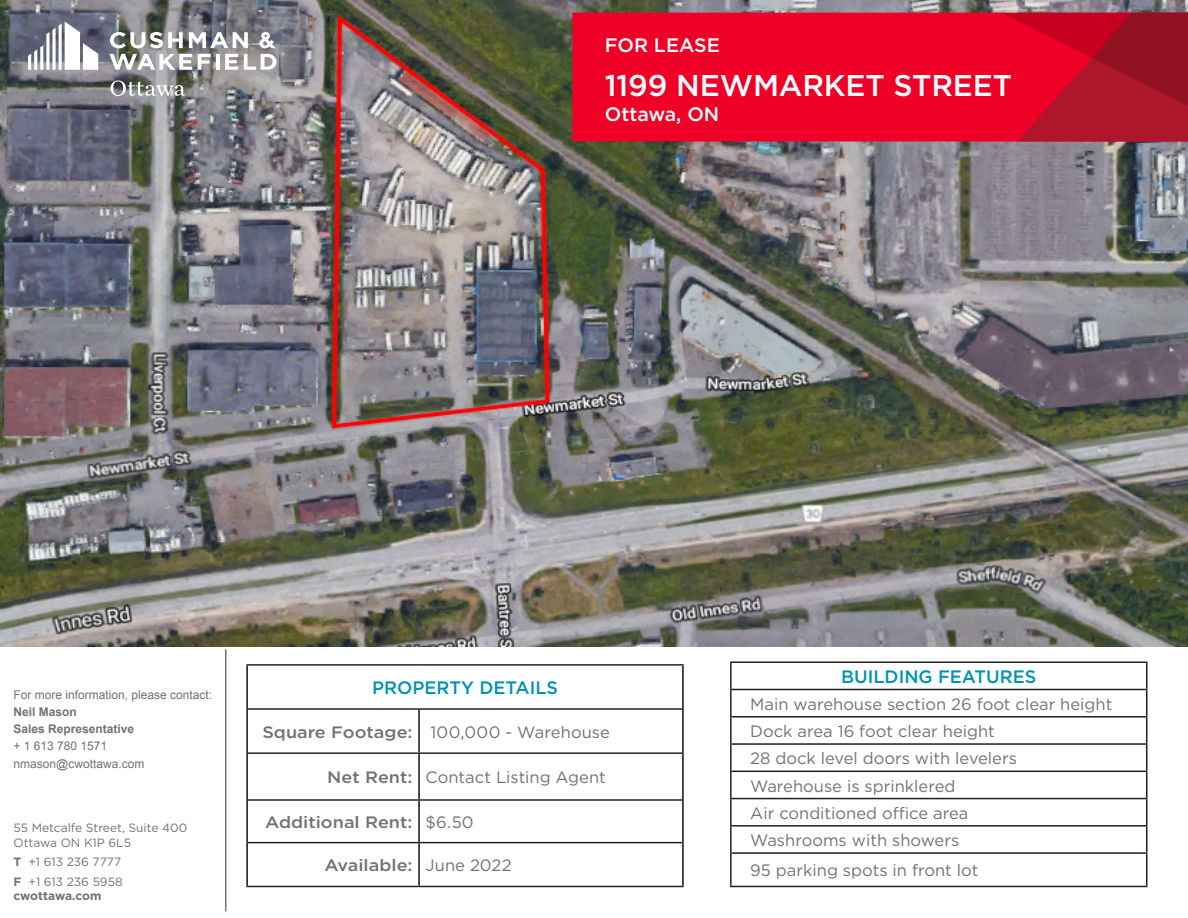
<style>
.page{position:relative;width:1188px;height:918px;background:#fff}
.page>*{position:absolute;margin:0;border:0;box-sizing:border-box;transform-origin:0 0}
.t1{font:500 30px "Gotham";letter-spacing:-.005em;color:#fff}
.t2{font:500 19.5px "Gotham";color:#fff}
.Section_Head_-__blue{font:500 18px "Gotham";color:#0092b3}
.Body_Text_-_Bullet{font:16.5px "Gotham";color:#717271}
.Table_text_-_small{font:16.5px "Gotham";letter-spacing:.005em;color:#717271}
.Body_Text{font:500 16.5px "Gotham";color:#717271;scale:1.09 1}
.broker_contact{font:12px "Gotham";color:#717271}
.Body_Text-2{font:12px "Arial";color:#717271}
.Body_Text-3{font:700 12px "Arial";color:#717271}
.broker_contact-2{font:700 12px "Gotham";letter-spacing:-.005em;color:#717271}
.s1{font-weight:700}
</style>
<div class="page">
<hr style="left:225px;top:649px;width:1px;height:262px;background:#717271">
<hr style="left:246px;top:664px;width:173px;height:2px;background:#231f20">
<hr style="left:419px;top:664px;width:265px;height:2px;background:#231f20">
<hr style="left:248px;top:708px;width:171px;height:2px;background:#231f20">
<hr style="left:419px;top:708px;width:263px;height:2px;background:#231f20">
<hr style="left:248px;top:752px;width:171px;height:2px;background:#231f20">
<hr style="left:419px;top:752px;width:263px;height:2px;background:#231f20">
<hr style="left:248px;top:799px;width:171px;height:2px;background:#231f20">
<hr style="left:419px;top:799px;width:263px;height:2px;background:#231f20">
<hr style="left:248px;top:842px;width:171px;height:1px;background:#231f20">
<hr style="left:419px;top:842px;width:263px;height:1px;background:#231f20">
<hr style="left:246px;top:886px;width:173px;height:1px;background:#231f20">
<hr style="left:419px;top:886px;width:265px;height:1px;background:#231f20">
<hr style="left:246px;top:666px;width:2px;height:43px;background:#231f20">
<hr style="left:682px;top:666px;width:2px;height:43px;background:#231f20">
<hr style="left:246px;top:709px;width:2px;height:44px;background:#231f20">
<hr style="left:418px;top:710px;width:2px;height:42px;background:#231f20">
<hr style="left:682px;top:709px;width:2px;height:44px;background:#231f20">
<hr style="left:246px;top:753px;width:2px;height:47px;background:#231f20">
<hr style="left:418px;top:754px;width:2px;height:45px;background:#231f20">
<hr style="left:682px;top:753px;width:2px;height:47px;background:#231f20">
<hr style="left:246px;top:800px;width:2px;height:43px;background:#231f20">
<hr style="left:418px;top:801px;width:2px;height:41px;background:#231f20">
<hr style="left:682px;top:800px;width:2px;height:43px;background:#231f20">
<hr style="left:246px;top:843px;width:2px;height:43px;background:#231f20">
<hr style="left:418px;top:843px;width:2px;height:43px;background:#231f20">
<hr style="left:682px;top:843px;width:2px;height:43px;background:#231f20">
<hr style="left:730px;top:662px;width:418px;height:1px;background:#231f20">
<hr style="left:730px;top:663px;width:2px;height:26px;background:#231f20">
<hr style="left:1146px;top:663px;width:2px;height:26px;background:#231f20">
<hr style="left:730px;top:689px;width:418px;height:1px;background:#231f20">
<hr style="left:730px;top:690px;width:2px;height:26px;background:#231f20">
<hr style="left:1146px;top:690px;width:2px;height:26px;background:#231f20">
<hr style="left:730px;top:716px;width:418px;height:2px;background:#231f20">
<hr style="left:730px;top:718px;width:2px;height:25px;background:#231f20">
<hr style="left:1146px;top:718px;width:2px;height:25px;background:#231f20">
<hr style="left:730px;top:743px;width:418px;height:2px;background:#231f20">
<hr style="left:730px;top:745px;width:2px;height:26px;background:#231f20">
<hr style="left:1146px;top:745px;width:2px;height:26px;background:#231f20">
<hr style="left:730px;top:771px;width:418px;height:1px;background:#231f20">
<hr style="left:730px;top:772px;width:2px;height:26px;background:#231f20">
<hr style="left:1146px;top:772px;width:2px;height:26px;background:#231f20">
<hr style="left:730px;top:798px;width:418px;height:1px;background:#231f20">
<hr style="left:730px;top:799px;width:2px;height:26px;background:#231f20">
<hr style="left:1146px;top:799px;width:2px;height:26px;background:#231f20">
<hr style="left:730px;top:825px;width:418px;height:2px;background:#231f20">
<hr style="left:730px;top:827px;width:2px;height:25px;background:#231f20">
<hr style="left:1146px;top:827px;width:2px;height:25px;background:#231f20">
<hr style="left:730px;top:852px;width:418px;height:2px;background:#231f20">
<hr style="left:730px;top:854px;width:2px;height:32px;background:#231f20">
<hr style="left:1146px;top:854px;width:2px;height:32px;background:#231f20">
<hr style="left:730px;top:886px;width:418px;height:1px;background:#231f20">
<img style="left:0;top:0;width:1188px;height:646px">
<div style="left:572px;top:13px;width:616px;height:128px;background:#ef0027"></div>
<svg style="left:730px;top:12px;width:458px;height:129px"></svg>
<svg style="left:28px;top:22px;width:70px;height:48px"></svg>
<hr style="left:216px;top:54px;width:4px;height:16px;background:#fff">
<svg style="left:225px;top:54px;width:13px;height:16px"></svg>
<svg style="left:244px;top:54px;width:32px;height:16px"></svg>
<svg style="left:110px;top:32px;width:73px;height:16px"></svg>
<svg style="left:189px;top:32px;width:59px;height:16px"></svg>
<svg style="left:198px;top:54px;width:13px;height:16px"></svg>
<svg style="left:109px;top:54px;width:83px;height:16px"></svg>
<svg style="left:259px;top:32px;width:17px;height:16px"></svg>
<svg style="left:111px;top:80px;width:74px;height:16px"></svg>
<p class="t2" style="left:605px;top:33px;width:117px">FOR LEASE</p>
<h1 class="t1" style="left:605px;top:66px;width:409px">1199 NEWMARKET STREET</h1>
<p class="t2" style="left:605px;top:102px;width:116px">Ottawa, ON</p>
<p class="Body_Text-2" style="left:14px;top:686px;width:200px">For more information, please contact:</p>
<p class="Body_Text-3" style="left:14px;top:704px;width:65px">Neil Mason</p>
<p class="Body_Text-3" style="left:14px;top:721px;width:122px">Sales Representative</p>
<p class="Body_Text-2" style="left:14px;top:738px;width:95px">+ 1 613 780 1571</p>
<p class="Body_Text-2" style="left:14px;top:755px;width:132px">nmason@cwottawa.com</p>
<p class="broker_contact" style="left:14px;top:820px;width:175px">55 Metcalfe Street, Suite 400</p>
<p class="broker_contact" style="left:14px;top:835px;width:119px">Ottawa ON K1P 6L5</p>
<p class="broker_contact" style="left:14px;top:854px;width:109px"><span class="s1">T</span> +1 613 236 7777</p>
<p class="broker_contact" style="left:14px;top:874px;width:111px"><span class="s1">F</span> +1 613 236 5958</p>
<p class="broker_contact-2" style="left:14px;top:888px;width:90px">cwottawa.com</p>
<p class="Section_Head_-__blue" style="left:372px;top:676px;width:188px">PROPERTY DETAILS</p>
<p class="Body_Text" style="left:262px;top:721px;width:139px">Square Footage:</p>
<p class="Table_text_-_small" style="left:430px;top:721px;width:181px">100,000 - Warehouse</p>
<p class="Body_Text" style="left:327px;top:767px;width:80px">Net Rent:</p>
<p class="Table_text_-_small" style="left:425px;top:767px;width:182px">Contact Listing Agent</p>
<p class="Body_Text" style="left:265px;top:811px;width:137px">Additional Rent:</p>
<p class="Table_text_-_small" style="left:425px;top:812px;width:50px">$6.50</p>
<p class="Body_Text" style="left:325px;top:855px;width:82px">Available:</p>
<p class="Table_text_-_small" style="left:425px;top:855px;width:88px">June 2022</p>
<p class="Section_Head_-__blue" style="left:841px;top:665px;width:197px">BUILDING FEATURES</p>
<p class="Body_Text_-_Bullet" style="left:750px;top:693px;width:364px">Main warehouse section 26 foot clear height</p>
<p class="Body_Text_-_Bullet" style="left:750px;top:721px;width:246px">Dock area 16 foot clear height</p>
<p class="Body_Text_-_Bullet" style="left:750px;top:748px;width:268px">28 dock level doors with levelers</p>
<p class="Body_Text_-_Bullet" style="left:750px;top:775px;width:207px">Warehouse is sprinklered</p>
<p class="Body_Text_-_Bullet" style="left:750px;top:802px;width:220px">Air conditioned office area</p>
<p class="Body_Text_-_Bullet" style="left:750px;top:830px;width:210px">Washrooms with showers</p>
<p class="Body_Text_-_Bullet" style="left:750px;top:860px;width:230px">95 parking spots in front lot</p>
</div>
